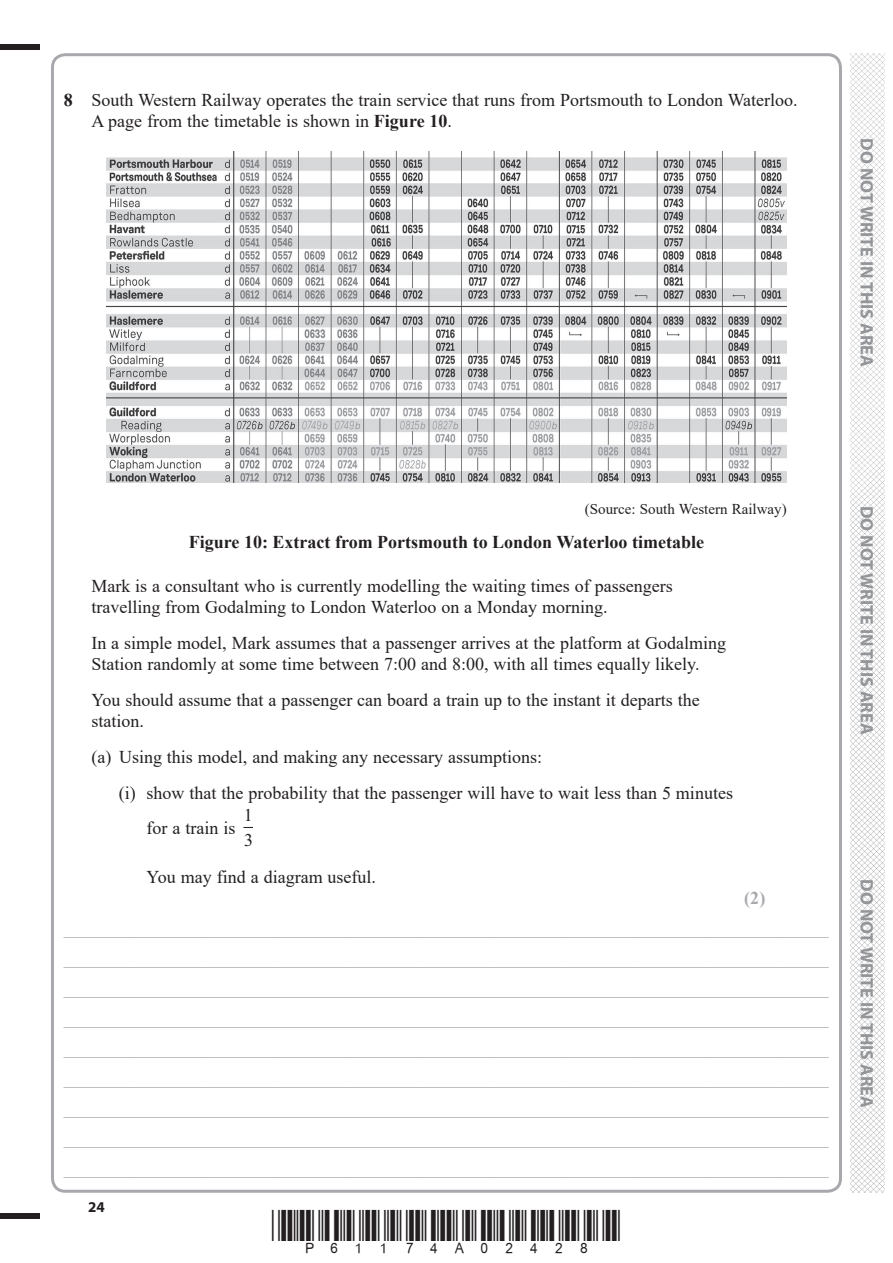
<style>
.page{position:relative;width:893px;height:1263px;background:#fff}
.page>*{position:absolute;margin:0;border:0;box-sizing:border-box;transform-origin:0 0}
.t1{font:18px/30px "Times New Roman";color:#a8a9ad;text-align:justify}
.t2{font:18px/21px "Times New Roman";color:#231f20}
.t3{font:700 18px "Myriad Pro";color:#939598}
.t4{font:700 18px "Times New Roman";color:#231f20}
.t5{font:700 18px "Times New Roman";color:#a8a9ad}
.t6{font:15px "Times New Roman";color:#231f20}
.t7{font:700 15px "Myriad Pro";color:#231f20}
.s1{font-weight:700}
</style>
<div class="page">
<div style="left:0;top:44px;width:40px;height:5px;background:#231f20"></div>
<div style="left:0;top:1214px;width:40px;height:5px;background:#231f20"></div>
<img style="left:850px;top:53px;width:34px;height:1140px">
<img style="left:106px;top:152px;width:681px;height:331px">
<p class="t2" style="left:91px;top:90px;width:708px;text-indent:-28px"><span class="s1">8</span> South Western Railway operates the train service that runs from Portsmouth to London Waterloo.<br>A page from the timetable is shown in <span class="s1">Figure 10</span>.</p>
<p class="t3" style="left:873px;top:138px;width:230px;rotate:90deg">DO NOT WRITE IN THIS AREA</p>
<p class="t6" style="left:585px;top:500px;width:203px">(Source: South Western Railway)</p>
<p class="t4" style="left:189px;top:532px;width:516px">Figure 10: Extract from Portsmouth to London Waterloo timetable</p>
<p class="t2" style="left:91px;top:576px;width:583px">Mark is a consultant who is currently modelling the waiting times of passengers travelling from Godalming to London Waterloo on a Monday morning.</p>
<p class="t2" style="left:91px;top:633px;width:636px">In a simple model, Mark assumes that a passenger arrives at the platform at Godalming<br>Station randomly at some time between 7:00 and 8:00, with all times equally likely.</p>
<p class="t2" style="left:91px;top:690px;width:610px">You should assume that a passenger can board a train up to the instant it departs the station.</p>
<p class="t2" style="left:91px;top:747px;width:452px">(a) Using this model, and making any necessary assumptions:</p>
<p class="t2" style="left:119px;top:783px;width:616px">(i) show that the probability that the passenger will have to wait less than 5 minutes</p>
<p class="t2" style="left:147px;top:817px;width:90px">for a train is</p>
<p class="t2" style="left:244px;top:802px;width:11px;line-height:25.3px">1<br>3</p>
<p class="t2" style="left:147px;top:867px;width:231px">You may find a diagram useful.</p>
<p class="t5" style="left:744px;top:888px;width:23px">(2)</p>
<p class="t1" style="left:64px;top:913px;width:767px">_____________________________________________________________________________________ _____________________________________________________________________________________ _____________________________________________________________________________________ _____________________________________________________________________________________ _____________________________________________________________________________________ _____________________________________________________________________________________ _____________________________________________________________________________________ _____________________________________________________________________________________ _____________________________________________________________________________________</p>
<p class="t7" style="left:88px;top:1201px;width:18px">24</p>
<p class="t3" style="left:873px;top:506px;width:230px;rotate:90deg">DO NOT WRITE IN THIS AREA</p>
<p class="t3" style="left:873px;top:879px;width:230px;rotate:90deg">DO NOT WRITE IN THIS AREA</p>
</div>
